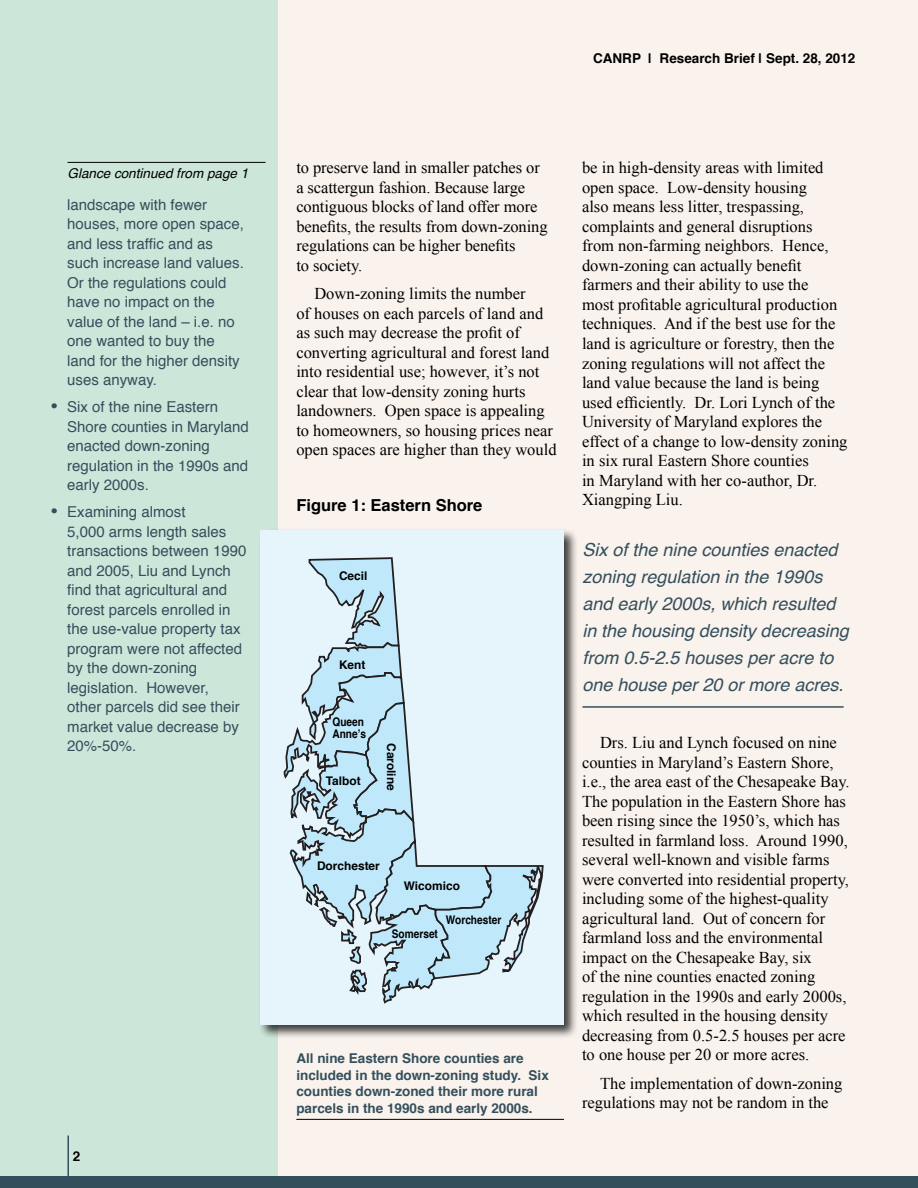
<style>
.page{position:relative;width:918px;height:1188px;background:#f9f2ed}
.page>*{position:absolute;margin:0;border:0;box-sizing:border-box;transform-origin:0 0}
.t1{font:italic 18px/27px "Helvetica";color:#344f5c}
.t2{font:16.5px/19.5px "Times New Roman";color:#000}
.t3{font:700 16.5px "Helvetica";color:#000}
.t4{font:15px/19.5px "Helvetica";color:#344f5c}
.t5{font:700 13.5px/16.5px "Helvetica";color:#344f5c}
.t6{font:700 13.5px "Helvetica";color:#000}
.t7{font:italic 13.5px "Helvetica";color:#000}
.t8{font:700 11.85px "Helvetica";color:#000}
.t9{font:700 11.85px/11.9px "Helvetica";color:#000;scale:.85 1}
.s1{font-family:"Arial";font-weight:700;font-size:18px}
</style>
<div class="page">
<div style="left:0;top:0;width:278px;height:1182px;background:#cce7d9"></div>
<div style="left:0;top:1176px;width:918px;height:12px;background:#344f5c"></div>
<hr style="left:68px;top:1136px;width:1px;height:40px;background:#344f5c">
<hr style="left:68px;top:162px;width:198px;height:1px;background:#000">
<div style="left:259px;top:528px;width:320px;height:511px;background:#000;opacity:.75"></div>
<div style="left:260px;top:530px;width:304px;height:494px;background:#e6f5fb"></div>
<svg style="left:283px;top:557px;width:261px;height:447px"></svg>
<hr style="left:296px;top:1119px;width:268px;height:1px;background:#000">
<hr style="left:582px;top:706px;width:262px;height:2px;background:#344f5c">
<p class="t7" style="left:68px;top:162px;width:182px">Glance continued from page 1</p>
<p class="t4" style="left:67px;top:195px;width:178px">landscape with fewer houses, more open space, and less traffic and as such increase land values.<br>Or the regulations could have no impact on the value of the land – i.e. no one wanted to buy the land for the higher density uses anyway.</p>
<p class="t4" style="left:67px;top:398px;width:183px;text-indent:-16px"><span class="s1">•</span> Six of the nine Eastern<br>Shore counties in Maryland enacted down-zoning regulation in the 1990s and early 2000s.</p>
<p class="t4" style="left:67px;top:503px;width:181px;text-indent:-16px"><span class="s1">•</span> Examining almost<br>5,000 arms length sales transactions between 1990 and 2005, Liu and Lynch find that agricultural and forest parcels enrolled in the use-value property tax program were not affected by the down-zoning legislation. However, other parcels did see their market value decrease by<br>20%-50%.</p>
<p class="t6" style="left:73px;top:1145px;width:9px">2</p>
<p class="t6" style="left:593px;top:47px;width:264px">CANRP | Research Brief | Sept. 28, 2012</p>
<p class="t2" style="left:296px;top:158px;width:253px">to preserve land in smaller patches or a scattergun fashion. Because large contiguous blocks of land offer more benefits, the results from down-zoning regulations can be higher benefits<br>to society.</p>
<p class="t2" style="left:296px;top:284px;width:262px;text-indent:18px">Down-zoning limits the number<br>of houses on each parcels of land and as such may decrease the profit of converting agricultural and forest land into residential use; however, it’s not clear that low-density zoning hurts landowners. Open space is appealing to homeowners, so housing prices near open spaces are higher than they would</p>
<p class="t3" style="left:296px;top:492px;width:188px">Figure 1: Eastern Shore</p>
<p class="t8" style="left:339px;top:566px;width:30px">Cecil</p>
<p class="t8" style="left:339px;top:656px;width:28px">Kent</p>
<p class="t9" style="left:332px;top:716px;width:41px">Queen<br>Anne’s</p>
<p class="t8" style="left:326px;top:771px;width:36px">Talbot</p>
<p class="t8" style="left:401px;top:743px;width:49px;rotate:90deg">Caroline</p>
<p class="t8" style="left:317px;top:856px;width:64px">Dorchester</p>
<p class="t8" style="left:404px;top:876px;width:58px">Wicomico</p>
<p class="t9" style="left:392px;top:928px;width:56px">Somerset</p>
<p class="t9" style="left:446px;top:914px;width:67px">Worchester</p>
<p class="t5" style="left:296px;top:1051px;width:254px">All nine Eastern Shore counties are included in the down-zoning study. Six counties down-zoned their more rural parcels in the 1990s and early 2000s.</p>
<p class="t2" style="left:582px;top:158px;width:267px">be in high-density areas with limited open space. Low-density housing<br>also means less litter, trespassing, complaints and general disruptions from non-farming neighbors. Hence, down-zoning can actually benefit farmers and their ability to use the<br>most profitable agricultural production techniques. And if the best use for the land is agriculture or forestry, then the zoning regulations will not affect the land value because the land is being used efficiently. Dr. Lori Lynch of the University of Maryland explores the effect of a change to low-density zoning in six rural Eastern Shore counties<br>in Maryland with her co-author, Dr.<br>Xiangping Liu.</p>
<p class="t1" style="left:582px;top:537px;width:268px">Six of the nine counties enacted zoning regulation in the 1990s and early 2000s, which resulted in the housing density decreasing from 0.5-2.5 houses per acre to one house per 20 or more acres.</p>
<p class="t2" style="left:582px;top:732px;width:269px;text-indent:18px">Drs. Liu and Lynch focused on nine counties in Maryland’s Eastern Shore, i.e., the area east of the Chesapeake Bay.<br>The population in the Eastern Shore has been rising since the 1950’s, which has resulted in farmland loss. Around 1990, several well-known and visible farms were converted into residential property, including some of the highest-quality agricultural land. Out of concern for farmland loss and the environmental impact on the Chesapeake Bay, six<br>of the nine counties enacted zoning regulation in the 1990s and early 2000s, which resulted in the housing density decreasing from 0.5-2.5 houses per acre to one house per 20 or more acres.</p>
<p class="t2" style="left:582px;top:1073px;width:262px;text-indent:18px">The implementation of down-zoning regulations may not be random in the</p>
</div>
